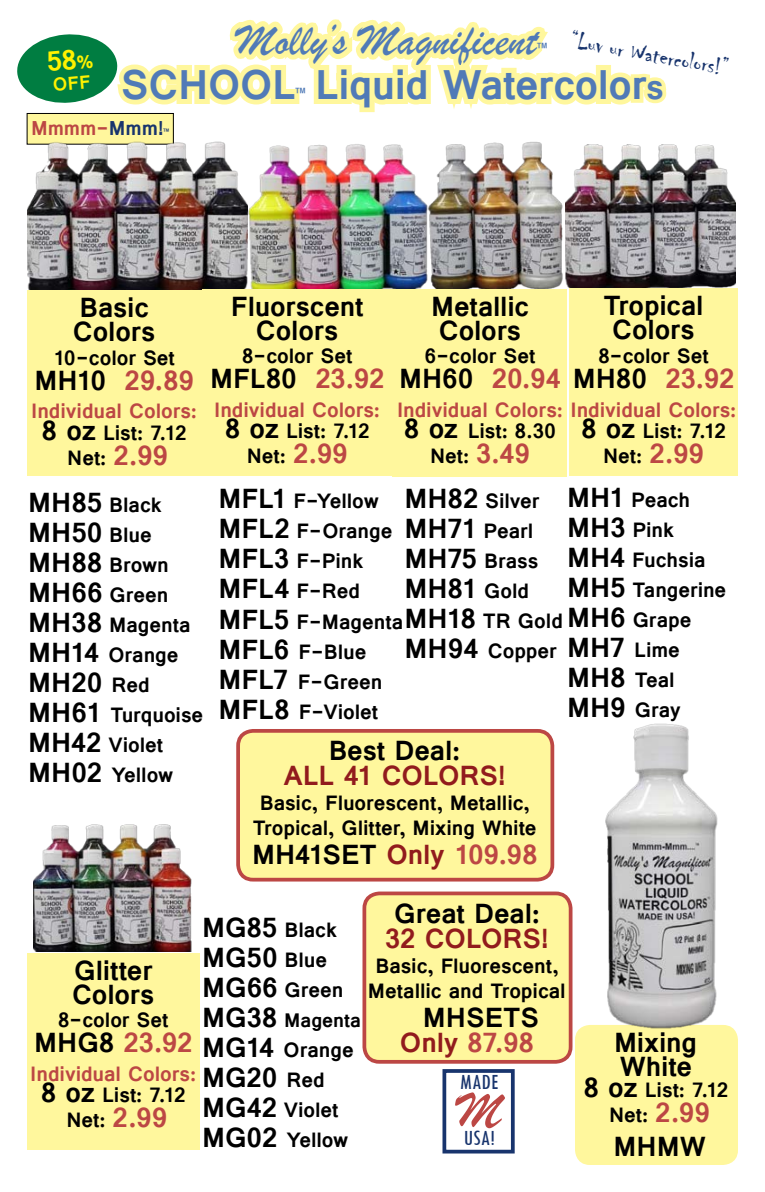
<style>
.page{position:relative;width:765px;height:1192px;background:#fff}
.page>*{position:absolute;margin:0;border:0;box-sizing:border-box;transform-origin:0 0}
.t1{font:52.5px "Brush Script";color:#bc4744}
.t2{font:700 45px "Vrinda";letter-spacing:-.01em;color:#507ab7}
.t3{font:45px "Brush Script";color:#507ab7}
.t4{font:700 30px/23.8px "Vrinda";letter-spacing:-.005em;color:#000}
.t5{font:700 30px "Vrinda";letter-spacing:.005em;color:#bc4744}
.t6{font:700 30px "Vrinda";letter-spacing:-.01em;color:#911b1d}
.t7{font:25px "Chiller";color:#18346d}
.t8{font:700 22.5px/30px "Vrinda";letter-spacing:-.005em;color:#000}
.t9{font:700 22.5px/21.2px "Vrinda";letter-spacing:-.005em;color:#bc4744;text-align:center}
.t10{font:condensed 22.5px "Tw Cen";letter-spacing:.005em;color:#18346d}
.t11{font:700 21.75px "Vrinda";letter-spacing:-.01em;color:#bc4744}
.t12{font:700 21.25px "Vrinda";letter-spacing:-.005em;color:#000}
.t13{font:700 17.5px "Vrinda";color:#507ab7}
.s1{font-size:37.5px}
.s2{color:#18346d}
.s3{font-size:10px;color:#18346d}
.s4{color:#000}
.s5{font-size:30px;color:#000}
.s6{font-size:30px;color:#bc4744}
.s7{font-size:30px}
.s8{font-size:22.5px}
.s9{color:#bc4744}
.s10{color:#911b1d}
</style>
<div class="page">
<div style="left:364px;top:893px;width:207px;height:168px;background:#fff79d;border-radius:15px"></div>
<div style="left:362px;top:891px;width:210px;height:172px;border:4px solid #bc4744;border-radius:15px"></div>
<div style="left:442px;top:1069px;width:73px;height:84px;border:4px solid #18346d"></div>
<div style="left:238px;top:731px;width:314px;height:148px;background:#fff79d;border-radius:15px"></div>
<div style="left:236px;top:729px;width:318px;height:152px;border:4px solid #bc4744;border-radius:15px"></div>
<div style="left:27px;top:952px;width:173px;height:197px;background:#fff79d"></div>
<div style="left:575px;top:1025px;width:163px;height:140px;background:#fff79d;border-radius:15px"></div>
<img style="left:248px;top:207px;width:178px;height:82px">
<img style="left:426px;top:207px;width:137px;height:82px">
<img style="left:27px;top:207px;width:221px;height:92px">
<img style="left:544px;top:723px;width:193px;height:310px">
<img style="left:565px;top:144px;width:171px;height:144px">
<div style="left:27px;top:290px;width:174px;height:185px;background:#fff79d"></div>
<div style="left:202px;top:289px;width:190px;height:186px;background:#fff79d"></div>
<div style="left:392px;top:289px;width:176px;height:188px;background:#fff79d"></div>
<div style="left:569px;top:288px;width:169px;height:188px;background:#fff79d"></div>
<img style="left:34px;top:824px;width:158px;height:128px">
<img style="left:17px;top:19px;width:655px;height:188px">
<h2 class="t3" style="left:237px;top:13px;width:301px">Molly’s Magnificent</h2>
<p class="t7" style="left:573px;top:26px;width:162px;rotate:10deg">“Luv ur Watercolors!”</p>
<p class="t13" style="left:537px;top:37px;width:12px">™</p>
<h2 class="t2" style="left:121px;top:55px;width:545px">SCHOOL Liquid Watercolor<span class="s1">s</span></h2>
<p class="t13" style="left:295px;top:82px;width:12px">™</p>
<p class="t11" style="left:31px;top:114px;width:140px">Mmmm-<span class="s2">Mmm!</span><span class="s3">™</span></p>
<h3 class="t4" style="left:73px;top:296px;width:84px">Basic<br>Colors</h3>
<p class="t8" style="left:54px;top:343px;width:123px">10-color Set</p>
<h3 class="t5" style="left:34px;top:360px;width:161px"><span class="s4">MH10</span> 29.89</h3>
<p class="t9" style="left:31px;top:401px;width:167px">Individual Colors:<br><span class="s5">8 oz</span> <span class="s4">List: 7.12</span></p>
<p class="t8" style="left:67px;top:443px;width:102px">Net: <span class="s6">2.99</span></p>
<p class="t8" style="left:28px;top:490px;width:135px"><span class="s7">MH85</span> Black</p>
<h3 class="t4" style="left:28px;top:521px;width:125px">MH50 <span class="s8">Blue</span></h3>
<p class="t8" style="left:28px;top:550px;width:164px"><span class="s7">MH88</span> Brown<br><span class="s7">MH66</span> Green<br><span class="s7">MH38</span> Magenta<br><span class="s7">MH14</span> Orange</p>
<h3 class="t4" style="left:28px;top:671px;width:123px">MH20 <span class="s8">Red</span></h3>
<p class="t8" style="left:28px;top:700px;width:177px"><span class="s7">MH61</span> Turquoise<br><span class="s7">MH42</span> Violet<br><span class="s7">MH02</span> Yellow</p>
<h3 class="t4" style="left:231px;top:295px;width:134px;text-align:center">Fluorscent<br>Colors</h3>
<p class="t8" style="left:242px;top:341px;width:111px">8-color Set</p>
<h3 class="t4" style="left:210px;top:367px;width:175px">MFL80 <span class="s9">23.92</span></h3>
<p class="t9" style="left:214px;top:400px;width:167px">Individual Colors:<br><span class="s5">8 oz</span> <span class="s4">List: 7.12</span></p>
<p class="t8" style="left:247px;top:441px;width:102px">Net: <span class="s6">2.99</span></p>
<h3 class="t4" style="left:603px;top:294px;width:102px">Tropical<br>Colors</h3>
<p class="t8" style="left:599px;top:341px;width:111px">8-color Set</p>
<h3 class="t4" style="left:431px;top:295px;width:99px">Metallic<br>Colors</h3>
<p class="t8" style="left:425px;top:341px;width:112px">6-color Set</p>
<h3 class="t5" style="left:399px;top:359px;width:337px"><span class="s4">MH60</span> 20.94 <span class="s4">MH80</span> 23.92</h3>
<p class="t9" style="left:404px;top:399px;width:334px;text-align:left;text-indent:-7px">Individual Colors: Individual Colors:<br><span class="s5">8 oz</span> <span class="s4">List: 8.30</span></p>
<p class="t8" style="left:430px;top:441px;width:101px">Net: <span class="s6">3.49</span></p>
<p class="t8" style="left:581px;top:418px;width:146px;line-height:25px;text-align:center"><span class="s7">8 oz</span> List: 7.12<br>Net: <span class="s6">2.99</span></p>
<p class="t8" style="left:567px;top:485px;width:125px"><span class="s7">MH1</span> Peach</p>
<p class="t8" style="left:567px;top:515px;width:108px"><span class="s7">MH3</span> Pink</p>
<p class="t8" style="left:567px;top:545px;width:140px"><span class="s7">MH4</span> Fuchsia</p>
<p class="t8" style="left:567px;top:575px;width:161px"><span class="s7">MH5</span> Tangerine</p>
<p class="t8" style="left:218px;top:606px;width:474px"><span class="s7">MFL5</span> F-Magenta<span class="s7">MH18</span> TR Gold <span class="s7">MH6</span> Grape</p>
<p class="t8" style="left:567px;top:635px;width:114px"><span class="s7">MH7</span> Lime</p>
<p class="t8" style="left:567px;top:665px;width:109px"><span class="s7">MH8</span> Teal</p>
<p class="t8" style="left:567px;top:695px;width:115px"><span class="s7">MH9</span> Gray</p>
<p class="t8" style="left:405px;top:486px;width:136px"><span class="s7">MH82</span> Silver<br><span class="s7">MH71</span> Pearl<br><span class="s7">MH75</span> Brass</p>
<h3 class="t4" style="left:405px;top:577px;width:126px">MH81 <span class="s8">Gold</span></h3>
<p class="t8" style="left:218px;top:486px;width:175px"><span class="s7">MFL1</span> F-Yellow<br><span class="s7">MFL2</span> F-Orange<br><span class="s7">MFL3</span> F-Pink<br><span class="s7">MFL4</span> F-Red</p>
<p class="t8" style="left:405px;top:636px;width:154px"><span class="s7">MH94</span> Copper</p>
<p class="t8" style="left:218px;top:636px;width:165px"><span class="s7">MFL6</span> F-Blue<br><span class="s7">MFL7</span> F-Green<br><span class="s7">MFL8</span> F-Violet</p>
<h3 class="t4" style="left:329px;top:739px;width:133px">Best Deal:</h3>
<h3 class="t6" style="left:284px;top:755px;width:223px">ALL 41 COLORS!</h3>
<p class="t8" style="left:253px;top:791px;width:285px;line-height:25px;text-align:center">Basic, Fluorescent, Metallic,<br>Tropical, Glitter, Mixing White</p>
<h3 class="t4" style="left:252px;top:843px;width:287px">MH41SET <span class="s10">Only</span> <span class="s9">109.98</span></h3>
<h3 class="t4" style="left:72px;top:958px;width:84px">Glitter<br>Colors</h3>
<p class="t8" style="left:58px;top:1005px;width:111px">8-color Set</p>
<h3 class="t5" style="left:34px;top:1023px;width:160px"><span class="s4">MHG8</span> 23.92</h3>
<p class="t9" style="left:30px;top:1063px;width:167px">Individual Colors:<br><span class="s5">8 oz</span> <span class="s4">List: 7.12</span></p>
<p class="t8" style="left:66px;top:1105px;width:102px">Net: <span class="s6">2.99</span></p>
<p class="t8" style="left:202px;top:915px;width:136px"><span class="s7">MG85</span> Black</p>
<h3 class="t4" style="left:202px;top:946px;width:127px">MG50 <span class="s8">Blue</span></h3>
<p class="t8" style="left:202px;top:975px;width:143px"><span class="s7">MG66</span> Green</p>
<p class="t12" style="left:202px;top:1006px;width:161px"><span class="s7">MG38</span> Magenta</p>
<p class="t8" style="left:202px;top:1035px;width:153px"><span class="s7">MG14</span> Orange</p>
<h3 class="t4" style="left:202px;top:1066px;width:124px">MG20 <span class="s8">Red</span></h3>
<p class="t8" style="left:202px;top:1095px;width:148px"><span class="s7">MG42</span> Violet<br><span class="s7">MG02</span> Yellow</p>
<h3 class="t4" style="left:394px;top:901px;width:147px">Great Deal:</h3>
<h3 class="t6" style="left:385px;top:918px;width:165px">32 COLORS!</h3>
<p class="t8" style="left:368px;top:953px;width:199px;line-height:25px;text-align:center">Basic, Fluorescent,<br>Metallic and Tropical</p>
<h3 class="t4" style="left:400px;top:1005px;width:141px;line-height:25px;text-align:right">MHSETS<br><span class="s10">Only</span> <span class="s9">87.98</span></h3>
<p class="t10" style="left:460px;top:1068px;width:40px">MADE</p>
<h1 class="t1" style="left:457px;top:1078px;width:45px">M</h1>
<p class="t10" style="left:464px;top:1124px;width:32px">USA!</p>
<h3 class="t4" style="left:614px;top:1031px;width:85px">Mixing<br>White</h3>
<p class="t8" style="left:584px;top:1077px;width:146px;line-height:25px;text-align:center"><span class="s7">8 oz</span> List: 7.12<br>Net: <span class="s6">2.99</span></p>
<h3 class="t4" style="left:614px;top:1134px;width:94px">MHMW</h3>
</div>
